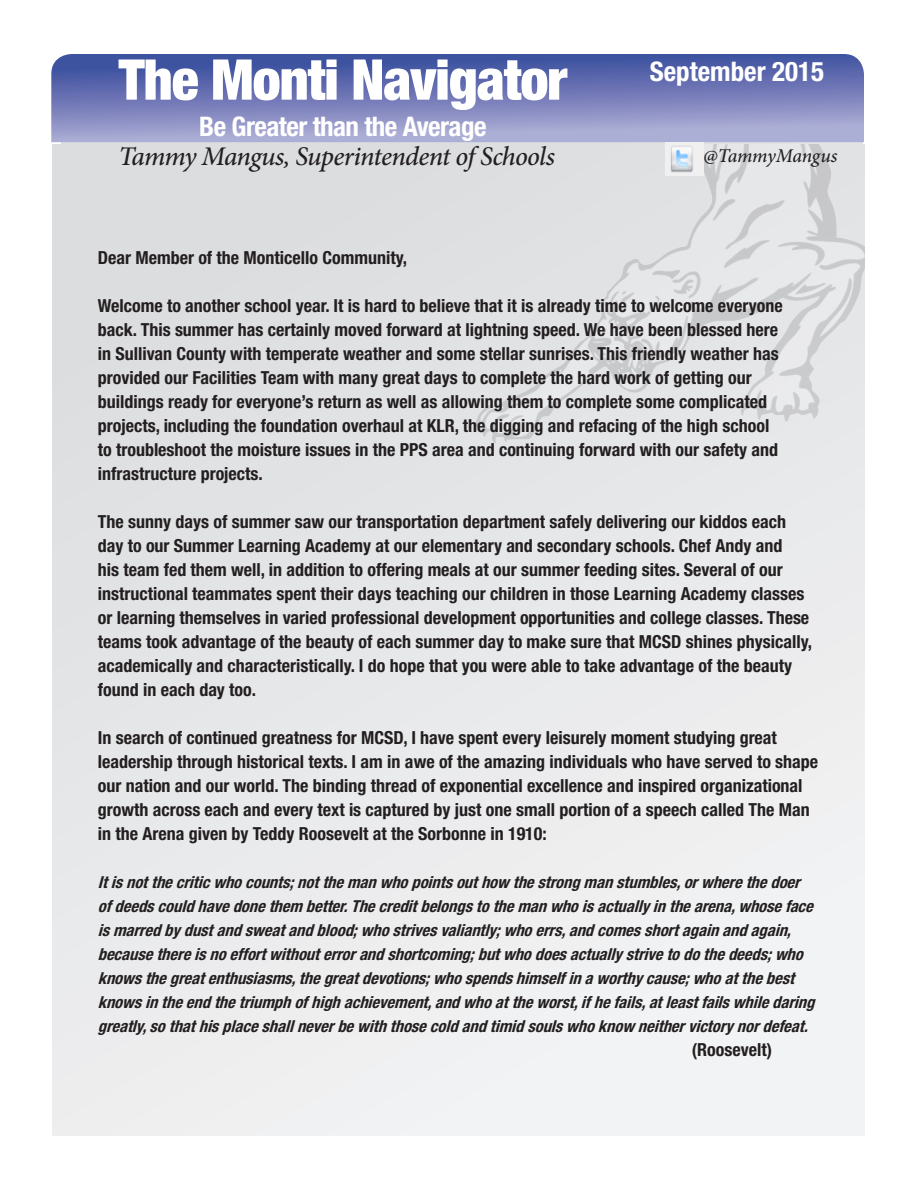
<style>
.page{position:relative;width:918px;height:1188px;background:#fff}
.page>*{position:absolute;margin:0;border:0;box-sizing:border-box;transform-origin:0 0}
.Headline_LG_Blu{font:900 condensed 56.25px "Helvetica Neue LT Std";letter-spacing:-.02em;color:#fff}
.Headline_LG_Blu-2{font:italic 500 27px "Minion Pro";letter-spacing:-.03em;color:#231f20}
.Headline_LG_Blu-3{font:700 condensed 27px "Helvetica Neue LT Std";letter-spacing:-.02em;color:#fff}
.Headline_LG_Blu-4{font:700 condensed 27px "Helvetica Neue LT Std";color:#fff}
.t1{font:italic 500 19.5px "Minion Pro";letter-spacing:-.015em;color:#231f20}
.t2{font:700 condensed 18px/24px "Helvetica Neue LT Std";color:#231f20}
.t3{font:italic 700 condensed 16.5px/24px "Helvetica Neue LT Std";color:#231f20}
</style>
<div class="page">
<div style="left:52px;top:144px;width:813px;height:992px;background:linear-gradient(to right,#e2e3e5,#eff0f1)"></div>
<img style="left:474px;top:144px;width:345px;height:300px">
<svg style="left:51px;top:54px;width:813px;height:88px;background:#757eb9"></svg>
<img style="left:666px;top:142px;width:37px;height:33px">
<p class="Headline_LG_Blu" style="left:119px;top:45px;width:450px">The Monti Navigator</p>
<p class="Headline_LG_Blu-3" style="left:199px;top:110px;width:289px">Be Greater than the Average</p>
<p class="Headline_LG_Blu-4" style="left:650px;top:55px;width:176px">September 2015</p>
<p class="Headline_LG_Blu-2" style="left:118px;top:138px;width:438px">Tammy Mangus, Superintendent of Schools</p>
<p class="t1" style="left:703px;top:143px;width:136px">@TammyMangus</p>
<p class="t2" style="left:98px;top:245px;width:311px">Dear Member of the Monticello Community,</p>
<p class="t2" style="left:98px;top:293px;width:687px">Welcome to another school year. It is hard to believe that it is already time to welcome everyone back. This summer has certainly moved forward at lightning speed. We have been blessed here in Sullivan County with temperate weather and some stellar sunrises. This friendly weather has provided our Facilities Team with many great days to complete the hard work of getting our buildings ready for everyone’s return as well as allowing them to complete some complicated projects, including the foundation overhaul at KLR, the digging and refacing of the high school to troubleshoot the moisture issues in the PPS area and continuing forward with our safety and infrastructure projects.</p>
<p class="t2" style="left:98px;top:509px;width:716px">The sunny days of summer saw our transportation department safely delivering our kiddos each day to our Summer Learning Academy at our elementary and secondary schools. Chef Andy and<br>his team fed them well, in addition to offering meals at our summer feeding sites. Several of our instructional teammates spent their days teaching our children in those Learning Academy classes or learning themselves in varied professional development opportunities and college classes. These teams took advantage of the beauty of each summer day to make sure that MCSD shines physically, academically and characteristically. I do hope that you were able to take advantage of the beauty found in each day too.</p>
<p class="t2" style="left:98px;top:725px;width:722px">In search of continued greatness for MCSD, I have spent every leisurely moment studying great leadership through historical texts. I am in awe of the amazing individuals who have served to shape our nation and our world. The binding thread of exponential excellence and inspired organizational growth across each and every text is captured by just one small portion of a speech called The Man in the Arena given by Teddy Roosevelt at the Sorbonne in 1910:</p>
<p class="t3" style="left:98px;top:870px;width:723px">Itisnotthecriticwhocounts;notthemanwhopointsouthow thestrongmanstumbles,orwherethedoer ofdeedscouldhavedonethem better.Thecreditbelongstothemanwhoisactuallyinthearena,whoseface ismarredbydustandsweatandblood;whostrivesvaliantly;whoerrs,andcomesshortagainandagain, becausethereisnoeffortwithouterrorandshortcoming;butwhodoesactuallystrivetodothedeeds;who knowsthegreatenthusiasms,thegreatdevotions;whospendshimselfinaworthycause;whoatthebest knowsintheendthetriumphofhighachievement,andwhoattheworst,ifhefails,atleastfailswhiledaring greatly,sothathisplaceshallneverbewiththosecoldandtimidsoulswhoknow neithervictorynordefeat.</p>
<p class="t2" style="left:692px;top:1037px;width:82px">(Roosevelt)</p>
</div>
